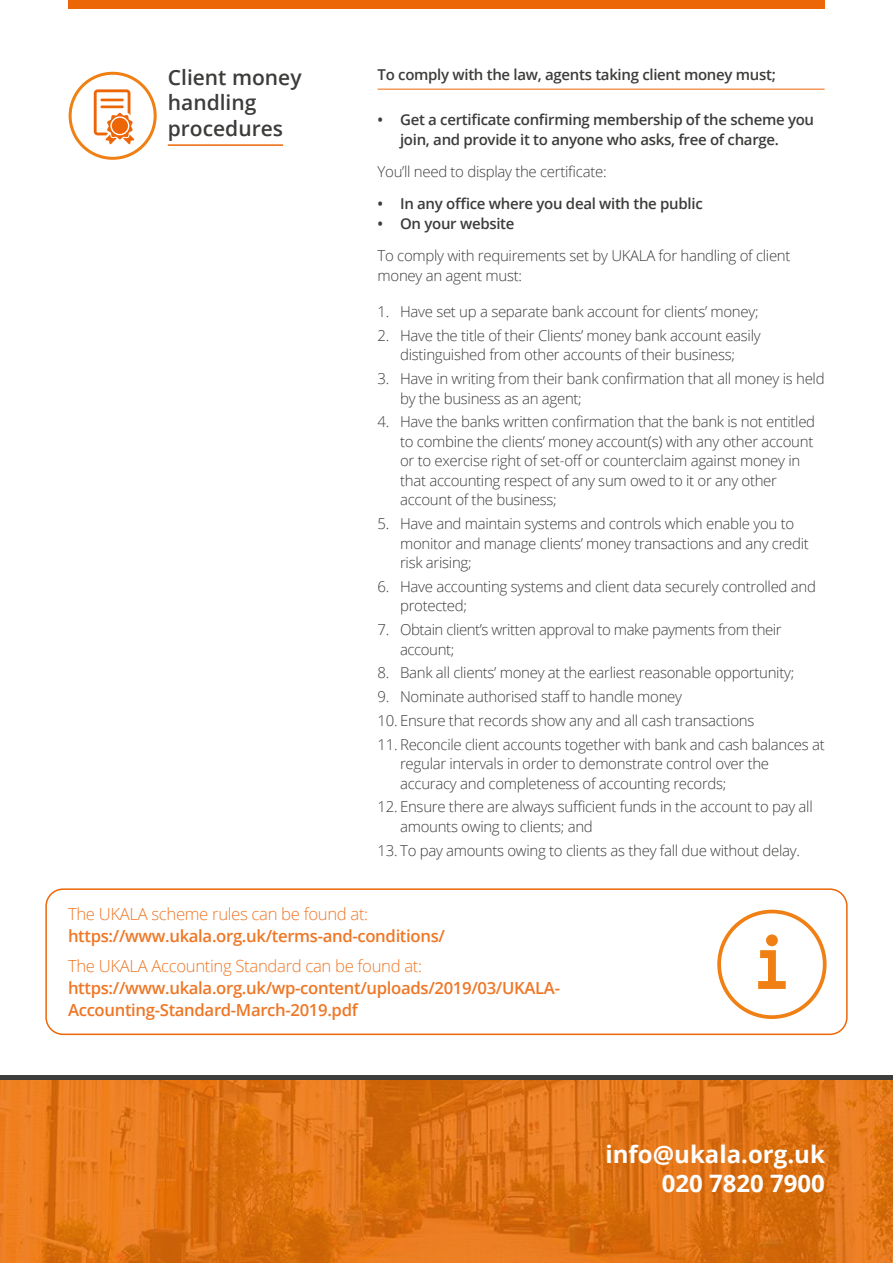
<style>
.page{position:relative;width:893px;height:1263px;background:#fff}
.page>*{position:absolute;margin:0;border:0;box-sizing:border-box;transform-origin:0 0}
.t1{font:700 24px/28.8px "Open Sans";color:#fff;text-align:right}
.t2{font:600 21px/25.5px "Open Sans";color:#3c3c3b}
.t3{font:600 16.65px/21.8px "Open Sans";letter-spacing:-.02em;color:#ee7726}
.t4{font:300 16.65px "Open Sans";letter-spacing:-.02em;color:#ee7726}
.t5{font:300 15px/19.5px "Open Sans";letter-spacing:-.02em;color:#3c3c3b}
.t6{font:600 15px/19.5px "Open Sans";letter-spacing:-.02em;color:#3c3c3b}
</style>
<div class="page">
<div style="left:0;top:1076px;width:893px;height:187px;background:#3c3c3b"></div>
<img style="left:0;top:1080px;width:893px;height:183px">
<div style="left:68px;top:0;width:757px;height:9px;background:#ec6608"></div>
<div style="left:45px;top:888px;width:803px;height:147px;border:2px solid #ec6608;border-radius:17px"></div>
<hr style="left:168px;top:144px;width:115px;height:2px;background:#ec6608">
<hr style="left:378px;top:89px;width:447px;height:1px;background:#ec6608">
<div style="left:69px;top:72px;width:88px;height:88px;border:3px solid #f08013;border-radius:50%"></div>
<div style="left:717px;top:910px;width:110px;height:109px;border:4px solid #f08013;border-radius:50%"></div>
<div style="left:766px;top:934px;width:12px;height:12px;background:#f08013;border-radius:50%"></div>
<svg style="left:758px;top:950px;width:28px;height:39px"></svg>
<svg style="left:94px;top:89px;width:40px;height:55px"></svg>
<h2 class="t2" style="left:168px;top:64px;width:135px">Client money handling procedures</h2>
<p class="t6" style="left:378px;top:65px;width:400px">To comply with the law, agents taking client money must;</p>
<p class="t6" style="left:400px;top:110px;width:416px;text-indent:-23px">• Get a certificate confirming membership of the scheme you join, and provide it to anyone who asks, free of charge.</p>
<p class="t5" style="left:378px;top:161px;width:230px">You’ll need to display the certificate:</p>
<p class="t6" style="left:378px;top:194px;width:327px">• In any office where you deal with the public</p>
<p class="t6" style="left:378px;top:213px;width:138px">• On your website</p>
<p class="t5" style="left:378px;top:245px;width:414px">To comply with requirements set by UKALA for handling of client money an agent must:</p>
<p class="t5" style="left:378px;top:301px;width:382px">1. Have set up a separate bank account for clients’ money;</p>
<p class="t5" style="left:378px;top:325px;width:385px;text-align:center">2. Have the title of their Clients’ money bank account easily distinguished from other accounts of their business;</p>
<p class="t5" style="left:400px;top:368px;width:426px;text-indent:-22px">3. Have in writing from their bank confirmation that all money is held by the business as an agent;</p>
<p class="t5" style="left:400px;top:412px;width:417px;text-indent:-22px">4. Have the banks written confirmation that the bank is not entitled to combine the clients’ money account(s) with any other account or to exercise right of set-off or counterclaim against money in that accounting respect of any sum owed to it or any other account of the business;</p>
<p class="t5" style="left:400px;top:513px;width:410px;text-indent:-22px">5. Have and maintain systems and controls which enable you to monitor and manage clients’ money transactions and any credit risk arising;</p>
<p class="t5" style="left:400px;top:576px;width:417px;text-indent:-22px">6. Have accounting systems and client data securely controlled and protected;</p>
<p class="t5" style="left:400px;top:619px;width:383px;text-indent:-22px">7. Obtain client’s written approval to make payments from their account;</p>
<p class="t5" style="left:378px;top:663px;width:418px">8. Bank all clients’ money at the earliest reasonable opportunity;</p>
<p class="t5" style="left:378px;top:686px;width:306px">9. Nominate authorised staff to handle money</p>
<p class="t5" style="left:378px;top:710px;width:378px">10. Ensure that records show any and all cash transactions</p>
<p class="t5" style="left:400px;top:734px;width:426px;text-indent:-22px">11. Reconcile client accounts together with bank and cash balances at regular intervals in order to demonstrate control over the accuracy and completeness of accounting records;</p>
<p class="t5" style="left:400px;top:797px;width:414px;text-indent:-22px">12. Ensure there are always sufficient funds in the account to pay all amounts owing to clients; and</p>
<p class="t5" style="left:378px;top:840px;width:424px">13. To pay amounts owing to clients as they fall due without delay.</p>
<p class="t4" style="left:68px;top:903px;width:302px">The UKALA scheme rules can be found at:</p>
<p class="t3" style="left:68px;top:925px;width:378px">https://www.ukala.org.uk/terms-and-conditions/</p>
<p class="t4" style="left:68px;top:955px;width:356px">The UKALA Accounting Standard can be found at:</p>
<p class="t3" style="left:68px;top:977px;width:493px">https://www.ukala.org.uk/wp-content/uploads/2019/03/UKALA-<br>Accounting-Standard-March-2019.pdf</p>
<h1 class="t1" style="left:605px;top:1140px;width:221px">info@ukala.org.uk<br>020 7820 7900</h1>
</div>
